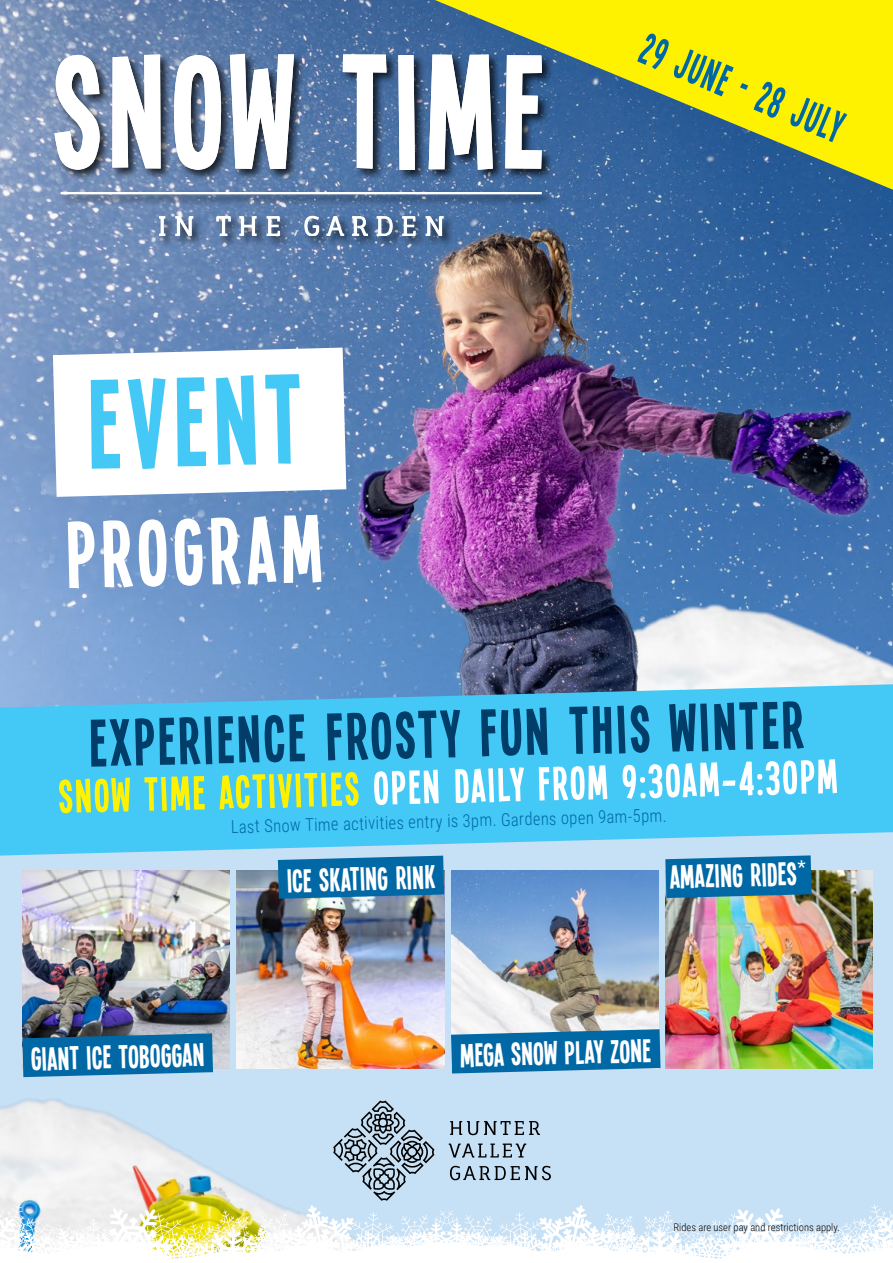
<style>
.page{position:relative;width:893px;height:1263px;background:#fff}
.page>*{position:absolute;margin:0;border:0;box-sizing:border-box;transform-origin:0 0}
.t1{font:136.05px "Single Sleeve";color:#44c8f5}
.t2{font:102px "Single Sleeve";color:#fff}
.t3{font:72px "Single Sleeve";color:#003d68}
.t4{font:51.15px "Single Sleeve";color:#fff}
.t5{font:48px "Single Sleeve";color:#0068a5;scale:.85 1}
.t6{font:35.25px "Single Sleeve";color:#fff}
.t7{font:300 17.7px "Roboto Condensed";color:#0068a5;scale:.93 1}
.t8{font:300 10.5px "Roboto Condensed";color:#000}
.s1{color:#fff200}
</style>
<div class="page">
<img style="left:0;top:0;width:893px;height:684px">
<img style="left:873px;top:500px;width:20px;height:184px">
<svg style="left:435px;top:0;width:458px;height:190px;background:#afb93b"></svg>
<svg style="left:0;top:273px;width:348px;height:298px"></svg>
<img style="left:348px;top:212px;width:525px;height:472px">
<div style="left:52px;top:52px;width:502px;height:195px;background:#000;opacity:.75"></div>
<svg style="left:54px;top:54px;width:488px;height:116px"></svg>
<svg style="left:158px;top:215px;width:8px;height:21px"></svg>
<svg style="left:175px;top:215px;width:19px;height:21px"></svg>
<svg style="left:216px;top:215px;width:15px;height:21px"></svg>
<svg style="left:239px;top:215px;width:18px;height:21px"></svg>
<svg style="left:266px;top:215px;width:15px;height:21px"></svg>
<svg style="left:304px;top:215px;width:16px;height:21px"></svg>
<svg style="left:326px;top:215px;width:19px;height:21px"></svg>
<svg style="left:352px;top:215px;width:17px;height:21px"></svg>
<svg style="left:376px;top:215px;width:17px;height:21px"></svg>
<svg style="left:402px;top:215px;width:14px;height:21px"></svg>
<svg style="left:425px;top:215px;width:19px;height:21px"></svg>
<hr style="left:61px;top:192px;width:481px;height:2px;background:#fff">
<div style="left:0;top:801px;width:893px;height:462px;background:#c6e0f5"></div>
<img style="left:22px;top:871px;width:208px;height:197px">
<img style="left:237px;top:871px;width:207px;height:197px">
<img style="left:451px;top:871px;width:207px;height:158px">
<img style="left:665px;top:871px;width:208px;height:197px">
<svg style="left:451px;top:1029px;width:209px;height:44px;background:#1a77ad"></svg>
<svg style="left:278px;top:856px;width:166px;height:43px;background:#1170a9"></svg>
<svg style="left:22px;top:1033px;width:191px;height:44px;background:#116da4"></svg>
<img style="left:0;top:1099px;width:270px;height:104px">
<svg style="left:0;top:1203px;width:893px;height:60px"></svg>
<svg style="left:0;top:684px;width:893px;height:171px;background:#50c6f1"></svg>
<svg style="left:333px;top:1100px;width:101px;height:101px"></svg>
<svg style="left:450px;top:1121px;width:90px;height:14px"></svg>
<svg style="left:449px;top:1143px;width:77px;height:14px"></svg>
<svg style="left:450px;top:1166px;width:101px;height:14px"></svg>
<svg style="left:665px;top:855px;width:147px;height:43px;background:#1470a6"></svg>
<svg style="left:722px;top:780px;width:13px;height:6px"></svg>
<h1 class="t1" style="left:85px;top:348px;width:214px;rotate:-2deg">event</h1>
<h2 class="t2" style="left:64px;top:498px;width:257px;rotate:-2deg">program</h2>
<h3 class="t5" style="left:654px;top:21px;width:254px;rotate:23deg">29 JUNE - 28 JULY</h3>
<h3 class="t3" style="left:88px;top:705px;width:716px;rotate:-2deg">EXPERIENCE FROSTY FUN THIS WINTER</h3>
<h3 class="t4" style="left:57px;top:771px;width:662px;rotate:-2deg"><span class="s1">Snow time activities</span> open Daily from 9:30am</h3>
<h3 class="t4" style="left:738px;top:750px;width:100px;rotate:-2deg">4:30pm</h3>
<p class="t7" style="left:231px;top:812px;width:470px;rotate:-1deg">Last Snow Time activities entry is 3pm. Gardens open 9am-5pm.</p>
<p class="t6" style="left:30px;top:1040px;width:175px;rotate:-2deg">Giant Ice toboggan</p>
<p class="t6" style="left:286px;top:861px;width:150px;rotate:-2deg">Ice Skating Rink</p>
<p class="t6" style="left:670px;top:857px;width:128px;rotate:-2deg">Amazing RIdes</p>
<p class="t6" style="left:460px;top:1036px;width:192px;rotate:-2deg">MEGA Snow Play Zone</p>
<p class="t8" style="left:673px;top:1220px;width:168px">Rides are user pay and restrictions apply.</p>
</div>
